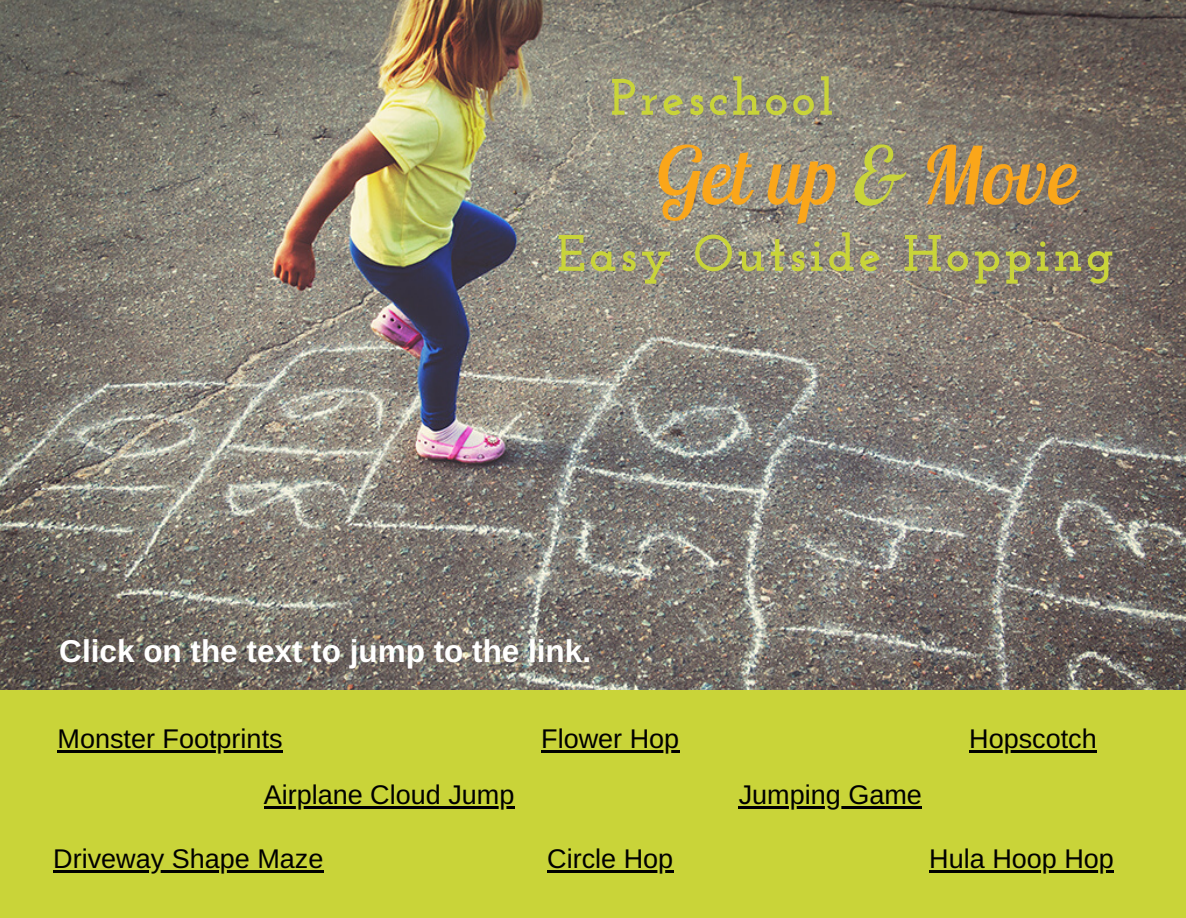
<style>
.page{position:relative;width:1186px;height:918px;background:#fff}
.page>*{position:absolute;margin:0;border:0;box-sizing:border-box;transform-origin:0 0}
.t1{font:italic 79.65px "Lobster Two";color:#faa61a}
.t2{font:700 51.3px "Josefin Slab";letter-spacing:.06em;color:#c9d439}
.t3{font:700 31.5px "Arimo";color:#fff}
.t4{font:27px "Arimo";color:#000}
.s1{color:#c9d439}
</style>
<div class="page">
<img style="left:0;top:0;width:1186px;height:690px">
<div style="left:0;top:690px;width:1186px;height:228px;background:#c9d439"></div>
<hr style="left:58px;top:750px;width:225px;height:3px;background:#000">
<hr style="left:739px;top:806px;width:183px;height:3px;background:#000">
<hr style="left:53px;top:870px;width:271px;height:3px;background:#000">
<hr style="left:547px;top:870px;width:126px;height:3px;background:#000">
<hr style="left:541px;top:750px;width:138px;height:3px;background:#000">
<hr style="left:929px;top:870px;width:185px;height:3px;background:#000">
<hr style="left:969px;top:750px;width:128px;height:3px;background:#000">
<hr style="left:264px;top:806px;width:250px;height:3px;background:#000">
<h2 class="t2" style="left:610px;top:76px;width:225px">Preschool</h2>
<h1 class="t1" style="left:654px;top:125px;width:424px">Get up <span class="s1">&amp;</span> Move</h1>
<h2 class="t2" style="left:557px;top:232px;width:559px">Easy Outside Hopping</h2>
<p class="t3" style="left:59px;top:633px;width:533px">Click on the text to jump to the link.</p>
<p class="t4" style="left:58px;top:724px;width:227px">Monster Footprints</p>
<p class="t4" style="left:541px;top:724px;width:140px">Flower Hop</p>
<p class="t4" style="left:969px;top:724px;width:129px">Hopscotch</p>
<p class="t4" style="left:264px;top:780px;width:252px">Airplane Cloud Jump</p>
<p class="t4" style="left:739px;top:780px;width:185px">Jumping Game</p>
<p class="t4" style="left:53px;top:844px;width:272px">Driveway Shape Maze</p>
<p class="t4" style="left:547px;top:844px;width:128px">Circle Hop</p>
<p class="t4" style="left:929px;top:844px;width:186px">Hula Hoop Hop</p>
</div>
